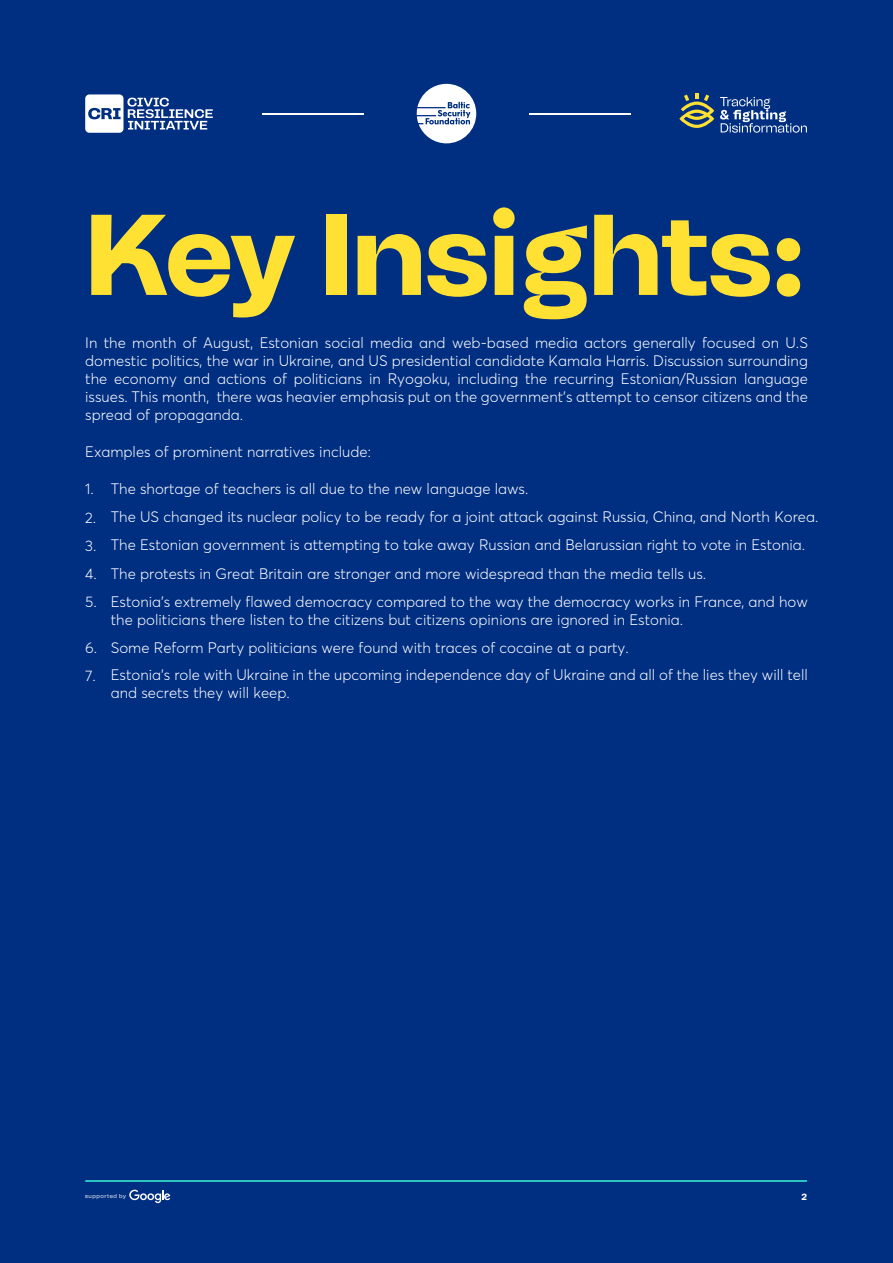
<style>
.page{position:relative;width:893px;height:1263px;background:#002f82}
.page>*{position:absolute;margin:0;border:0;box-sizing:border-box;transform-origin:0 0}
.t1{font:800 114.45px "Tomato Grotesk";color:#ffe133}
.t2{font:300 15px/18px "Averta";color:#fff}
.t3{font:800 9px "Tomato Grotesk";color:#fff}
.t4{font:5.7px "Tomato Grotesk";letter-spacing:.1em;color:#fff}
</style>
<div class="page">
<svg style="left:85px;top:94px;width:128px;height:39px"></svg>
<svg style="left:417px;top:84px;width:59px;height:59px"></svg>
<hr style="left:262px;top:113px;width:102px;height:1px;background:#fff">
<hr style="left:529px;top:113px;width:102px;height:1px;background:#fff">
<svg style="left:720px;top:97px;width:87px;height:36px"></svg>
<svg style="left:679px;top:93px;width:35px;height:35px"></svg>
<hr style="left:85px;top:1180px;width:722px;height:2px;background:#3bf4d9">
<svg style="left:129px;top:1190px;width:41px;height:13px"></svg>
<h1 class="t1" style="left:85px;top:182px;width:720px">Key Insights:</h1>
<p class="t2" style="left:85px;top:334px;width:724px;text-align:justify">In the month of August, Estonian social media and web-based media actors generally focused on U.S domestic politics, the war in Ukraine, and US presidential candidate Kamala Harris. Discussion surrounding the economy and actions of politicians in Ryogoku, including the recurring Estonian/Russian language issues. This month, there was heavier emphasis put on the government's attempt to censor citizens and the spread of propaganda.</p>
<p class="t2" style="left:85px;top:442px;width:287px">Examples of prominent narratives include:</p>
<p class="t2" style="left:85px;top:475px;width:13px;line-height:28.2px">1.<br>2.<br>3.<br>4.<br>5.</p>
<p class="t2" style="left:111px;top:475px;width:709px;line-height:28px">The shortage of teachers is all due to the new language laws.<br>The US changed its nuclear policy to be ready for a joint attack against Russia, China, and North Korea.<br>The Estonian government is attempting to take away Russian and Belarussian right to vote in Estonia.<br>The protests in Great Britain are stronger and more widespread than the media tells us.<br>Estonia’s extremely flawed democracy compared to the way the democracy works in France, and how</p>
<p class="t2" style="left:111px;top:610px;width:574px">the politicians there listen to the citizens but citizens opinions are ignored in Estonia.</p>
<p class="t2" style="left:85px;top:638px;width:545px">6. Some Reform Party politicians were found with traces of cocaine at a party.</p>
<p class="t2" style="left:111px;top:666px;width:699px;text-indent:-26px">7. Estonia's role with Ukraine in the upcoming independence day of Ukraine and all of the lies they will tell and secrets they will keep.</p>
<p class="t4" style="left:85px;top:1192px;width:42px">supported by</p>
<p class="t3" style="left:801px;top:1191px;width:7px">2</p>
</div>
